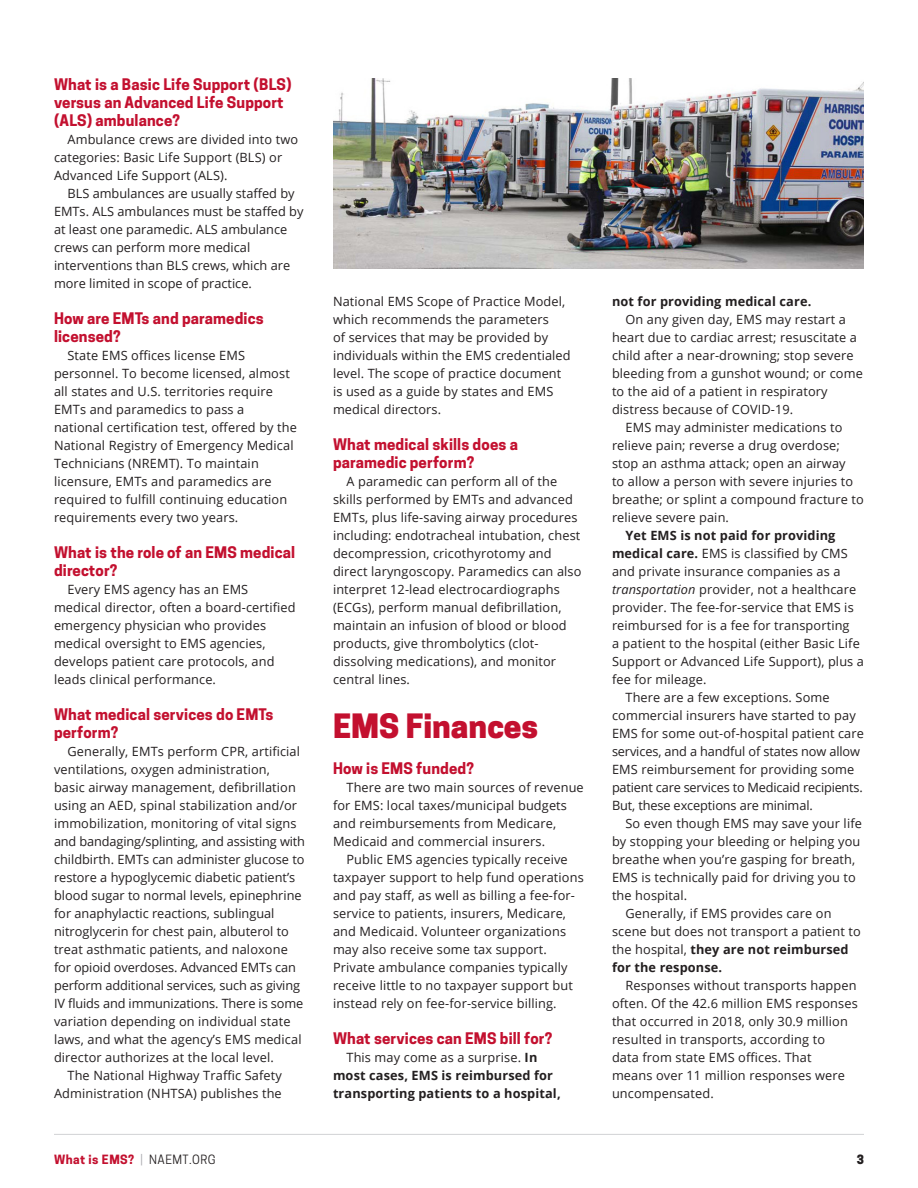
<style>
.page{position:relative;width:918px;height:1188px;background:#fff}
.page>*{position:absolute;margin:0;border:0;box-sizing:border-box;transform-origin:0 0}
.Heading_1{font:800 31.5px "Cooper Hewitt";color:#c3102f}
.Heading_2{font:700 15px/18px "Cooper Hewitt";letter-spacing:.01em;color:#c3102f}
.t1{font:12.75px/18px "Open Sans";letter-spacing:.01em;color:#231f20}
.t2{font:700 12.75px/18px "Open Sans";letter-spacing:.01em;color:#231f20}
.t3{font:700 12px "Cooper Hewitt";letter-spacing:.04em;color:#c3102f}
.t4{font:800 12px "Cooper Hewitt";color:#231f20}
.s1{font-weight:400}
.s2{font-weight:700}
.s3{font-style:italic}
.s4{font-weight:400;color:#a8a9ad}
.s5{font-weight:400;color:#231f20}
</style>
<div class="page">
<hr style="left:54px;top:1134px;width:810px;height:1px;background:#d1d2d4">
<img style="left:333px;top:78px;width:531px;height:190px">
<p class="Heading_2" style="left:54px;top:75px;width:239px">What is a Basic Life Support (BLS) versus an Advanced Life Support (ALS) ambulance?</p>
<p class="t1" style="left:54px;top:130px;width:246px;text-indent:14px">Ambulance crews are divided into two categories: Basic Life Support (BLS) or<br>Advanced Life Support (ALS).</p>
<p class="t1" style="left:54px;top:184px;width:251px;text-indent:14px">BLS ambulances are usually staffed by EMTs. ALS ambulances must be staffed by at least one paramedic. ALS ambulance crews can perform more medical interventions than BLS crews, which are more limited in scope of practice.</p>
<p class="Heading_2" style="left:54px;top:309px;width:211px">How are EMTs and paramedics licensed?</p>
<p class="t1" style="left:54px;top:346px;width:245px;text-indent:14px">State EMS offices license EMS personnel. To become licensed, almost all states and U.S. territories require EMTs and paramedics to pass a<br>national certification test, offered by the National Registry of Emergency Medical Technicians (NREMT). To maintain licensure, EMTs and paramedics are required to fulfill continuing education requirements every two years.</p>
<p class="Heading_2" style="left:54px;top:543px;width:243px">What is the role of an EMS medical director?</p>
<p class="t1" style="left:54px;top:580px;width:243px;text-indent:14px">Every EMS agency has an EMS medical director, often a board-certified emergency physician who provides medical oversight to EMS agencies, develops patient care protocols, and leads clinical performance.</p>
<p class="Heading_2" style="left:54px;top:705px;width:221px">What medical services do EMTs perform?</p>
<p class="t1" style="left:54px;top:742px;width:253px;text-indent:14px">Generally, EMTs perform CPR, artificial ventilations, oxygen administration,<br>basic airway management, defibrillation using an AED, spinal stabilization and/or immobilization, monitoring of vital signs and bandaging/splinting, and assisting with childbirth. EMTs can administer glucose to restore a hypoglycemic diabetic patient’s blood sugar to normal levels, epinephrine for anaphylactic reactions, sublingual nitroglycerin for chest pain, albuterol to treat asthmatic patients, and naloxone for opioid overdoses. Advanced EMTs can perform additional services, such as giving IV fluids and immunizations. There is some variation depending on individual state laws, and what the agency’s EMS medical director authorizes at the local level.</p>
<p class="t1" style="left:54px;top:1066px;width:229px;text-align:right">The National Highway Traffic Safety<br>Administration (NHTSA) publishes the</p>
<p class="t1" style="left:333px;top:292px;width:239px">National EMS Scope of Practice Model, which recommends the parameters<br>of services that may be provided by individuals within the EMS credentialed level. The scope of practice document is used as a guide by states and EMS medical directors.</p>
<p class="Heading_2" style="left:333px;top:435px;width:186px">What medical skills does a paramedic perform?</p>
<p class="t1" style="left:333px;top:472px;width:250px;text-indent:14px">A paramedic can perform all of the skills performed by EMTs and advanced EMTs, plus life-saving airway procedures including: endotracheal intubation, chest decompression, cricothyrotomy and direct laryngoscopy. Paramedics can also interpret 12-lead electrocardiographs (ECGs), perform manual defibrillation, maintain an infusion of blood or blood products, give thrombolytics (clot&shy;dissolving medications), and monitor central lines.</p>
<p class="Heading_1" style="left:333px;top:707px;width:207px">EMS Finances</p>
<p class="Heading_2" style="left:333px;top:759px;width:142px">How is EMS funded?</p>
<p class="t1" style="left:333px;top:778px;width:252px;text-indent:14px">There are two main sources of revenue for EMS: local taxes/municipal budgets and reimbursements from Medicare, Medicaid and commercial insurers.</p>
<p class="t1" style="left:333px;top:850px;width:252px;text-indent:14px">Public EMS agencies typically receive taxpayer support to help fund operations and pay staff, as well as billing a fee-for&shy;service to patients, insurers, Medicare, and Medicaid. Volunteer organizations may also receive some tax support.<br>Private ambulance companies typically receive little to no taxpayer support but instead rely on fee-for-service billing.</p>
<p class="Heading_2" style="left:333px;top:1029px;width:221px">What services can EMS bill for?</p>
<p class="t2" style="left:333px;top:1048px;width:229px;text-indent:14px"><span class="s1">This may come as a surprise.</span> In most cases, EMS is reimbursed for transporting patients to a hospital,</p>
<p class="t2" style="left:612px;top:292px;width:201px">not for providing medical care.</p>
<p class="t1" style="left:612px;top:310px;width:252px;text-indent:14px">On any given day, EMS may restart a heart due to cardiac arrest; resuscitate a child after a near-drowning; stop severe bleeding from a gunshot wound; or come to the aid of a patient in respiratory distress because of COVID-19.</p>
<p class="t1" style="left:612px;top:418px;width:253px;text-indent:14px">EMS may administer medications to relieve pain; reverse a drug overdose; stop an asthma attack; open an airway<br>to allow a person with severe injuries to breathe; or splint a compound fracture to relieve severe pain.</p>
<p class="t1" style="left:612px;top:526px;width:254px;text-indent:14px"><span class="s2">Yet EMS is not paid for providing medical care.</span> EMS is classified by CMS and private insurance companies as a <span class="s3">transportation</span> provider, not a healthcare provider. The fee-for-service that EMS is reimbursed for is a fee for transporting<br>a patient to the hospital (either Basic Life Support or Advanced Life Support), plus a fee for mileage.</p>
<p class="t1" style="left:612px;top:688px;width:254px;text-indent:14px">There are a few exceptions. Some commercial insurers have started to pay EMS for some out-of-hospital patient care services, and a handful of states now allow EMS reimbursement for providing some patient care services to Medicaid recipients.<br>But, these exceptions are minimal.</p>
<p class="t1" style="left:612px;top:814px;width:251px;text-indent:14px">So even though EMS may save your life by stopping your bleeding or helping you breathe when you’re gasping for breath, EMS is technically paid for driving you to the hospital.</p>
<p class="t1" style="left:612px;top:904px;width:250px;text-indent:14px">Generally, if EMS provides care on scene but does not transport a patient to the hospital, <span class="s2">they are not reimbursed for the response.</span></p>
<p class="t1" style="left:612px;top:976px;width:247px;text-indent:14px">Responses without transports happen often. Of the 42.6 million EMS responses that occurred in 2018, only 30.9 million resulted in transports, according to<br>data from state EMS offices. That<br>means over 11 million responses were uncompensated.</p>
<p class="t3" style="left:54px;top:1152px;width:163px">What is EMS? <span class="s4">|</span> <span class="s5">NAEMT.ORG</span></p>
<p class="t4" style="left:857px;top:1152px;width:9px">3</p>
</div>
